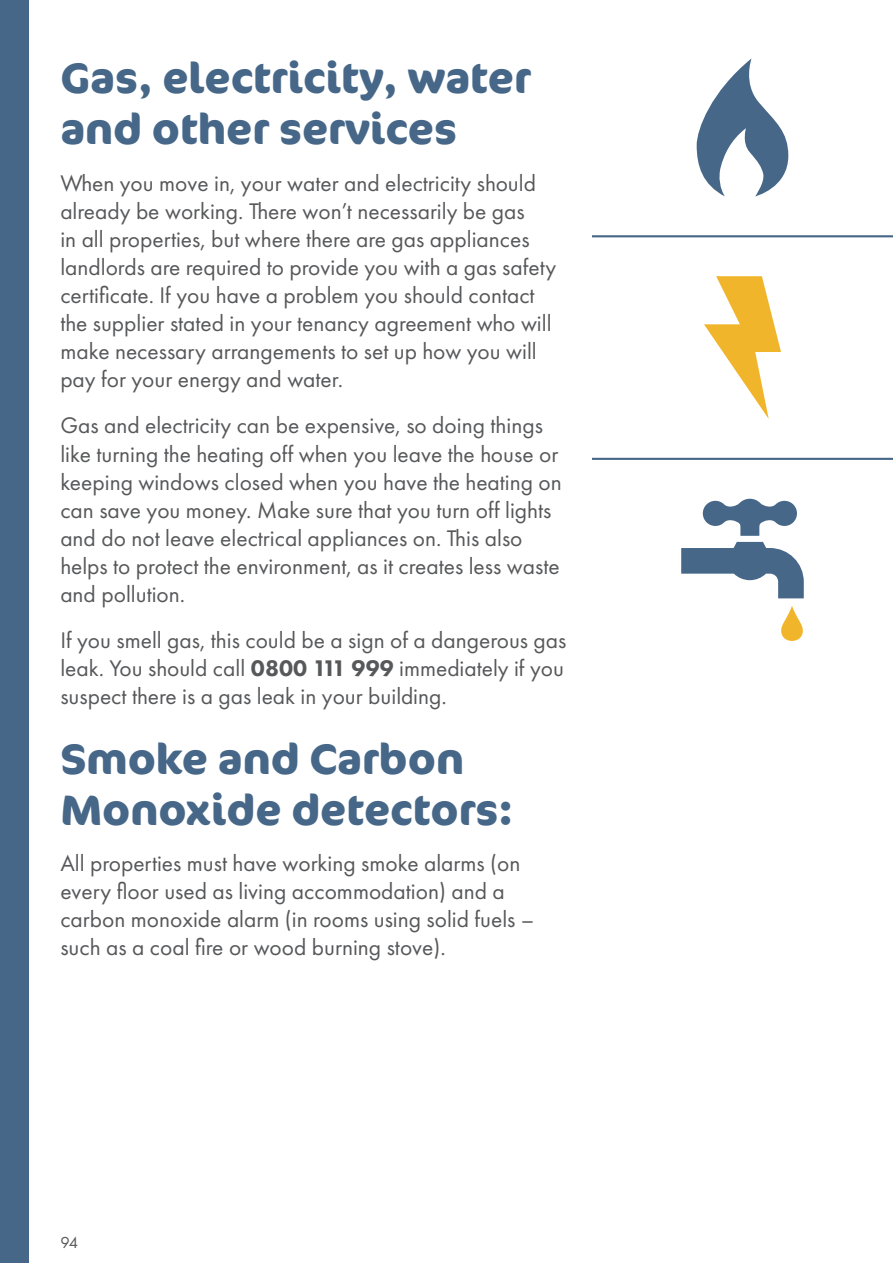
<style>
.page{position:relative;width:893px;height:1263px;background:#fff}
.page>*{position:absolute;margin:0;border:0;box-sizing:border-box;transform-origin:0 0}
.C_Heading{font:700 42.6px/51.2px "Cocon OT";color:#466788}
.BODY_text{font:23.4px/28px "Futura PT";color:#57585a}
.t1{font:16.5px "Futura PT";color:#57585a}
.s1{font-weight:800}
</style>
<div class="page">
<hr style="left:592px;top:235px;width:301px;height:2px;background:#466788">
<hr style="left:592px;top:458px;width:301px;height:2px;background:#466788">
<div style="left:0;top:0;width:29px;height:1263px;background:#466788"></div>
<svg style="left:704px;top:276px;width:77px;height:143px"></svg>
<svg style="left:697px;top:58px;width:91px;height:138px"></svg>
<svg style="left:681px;top:542px;width:123px;height:56px"></svg>
<svg style="left:703px;top:499px;width:94px;height:37px"></svg>
<svg style="left:781px;top:606px;width:22px;height:35px"></svg>
<p class="C_Heading" style="left:60px;top:54px;width:472px">Gas, electricity, water and other services</p>
<p class="BODY_text" style="left:60px;top:169px;width:497px">When you move in, your water and electricity should already be working. There won’t necessarily be gas<br>in all properties, but where there are gas appliances landlords are required to provide you with a gas safety certificate. If you have a problem you should contact the supplier stated in your tenancy agreement who will make necessary arrangements to set up how you will pay for your energy and water.</p>
<p class="BODY_text" style="left:60px;top:411px;width:503px">Gas and electricity can be expensive, so doing things like turning the heating off when you leave the house or keeping windows closed when you have the heating on can save you money. Make sure that you turn off lights and do not leave electrical appliances on. This also helps to protect the environment, as it creates less waste and pollution.</p>
<p class="BODY_text" style="left:60px;top:626px;width:508px;text-align:justify">If you smell gas, this could be a sign of a dangerous gas leak. You should call <span class="s1">0800 111 999</span> immediately if you suspect there is a gas leak in your building.</p>
<p class="C_Heading" style="left:60px;top:734px;width:454px">Smoke and Carbon<br>Monoxide detectors:</p>
<p class="BODY_text" style="left:60px;top:849px;width:476px">All properties must have working smoke alarms (on every floor used as living accommodation) and a carbon monoxide alarm (in rooms using solid fuels – such as a coal fire or wood burning stove).</p>
<p class="t1" style="left:60px;top:1233px;width:19px">94</p>
</div>
